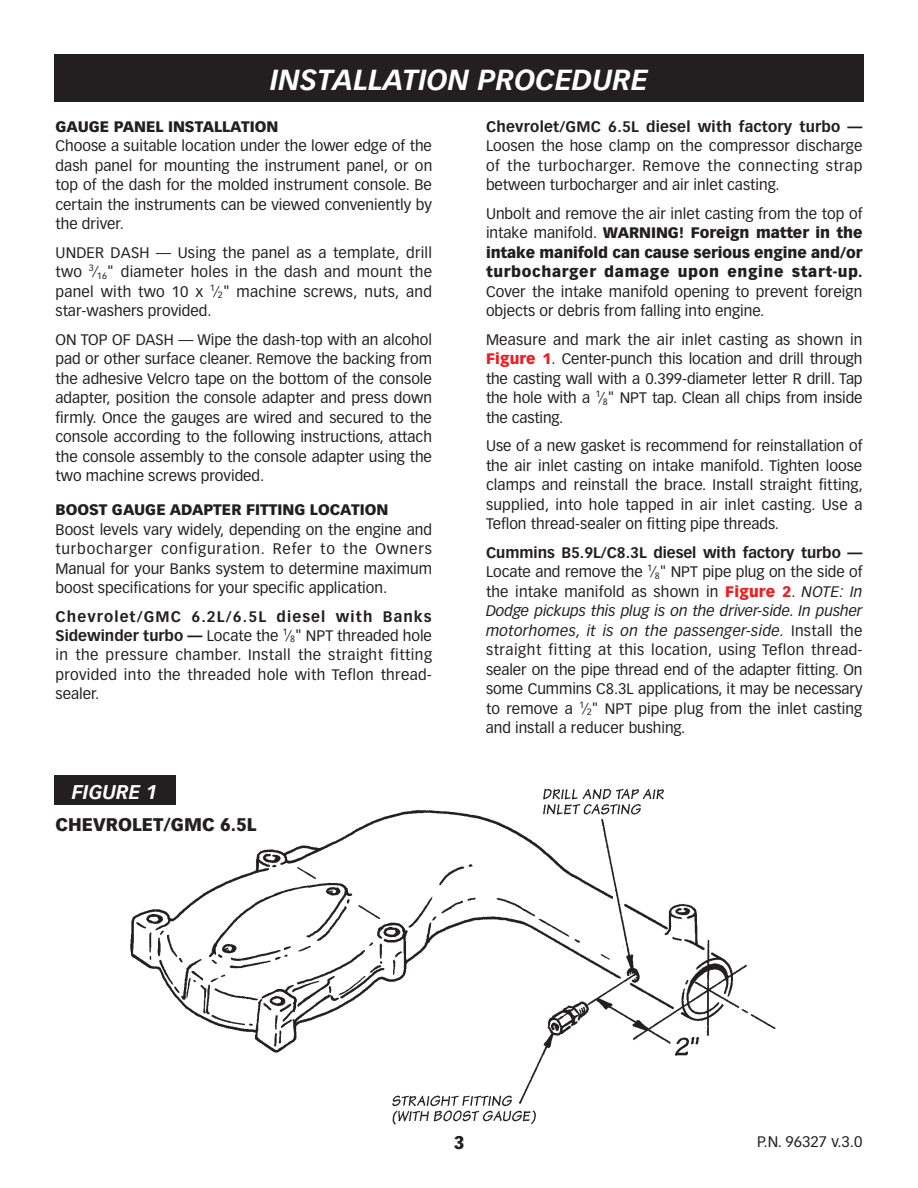
<style>
.page{position:relative;width:918px;height:1188px;background:#fff}
.page>*{position:absolute;margin:0;border:0;box-sizing:border-box;transform-origin:0 0}
.t1{font:italic 700 28.5px "Vectora LT Std";color:#fff}
.t2{font:italic 700 19.5px "Vectora LT Std";color:#fff}
.t3{font:900 18px "Vectora LT Std";color:#231f20}
.t4{font:15px/19.5px "Vectora LT Std";color:#231f20;text-align:justify}
.t5{font:900 15px/19.5px "Vectora LT Std";color:#231f20;text-align:justify}
.s1{font-weight:700}
.s2{font-weight:900}
.s3{font-weight:900;color:#ee1f23}
.s4{font-style:italic}
</style>
<div class="page">
<img style="left:130px;top:788px;width:646px;height:337px">
<div style="left:54px;top:775px;width:122px;height:30px;background:#231f20"></div>
<div style="left:54px;top:54px;width:810px;height:48px;background:#231f20"></div>
<h1 class="t1" style="left:270px;top:63px;width:379px">INSTALLATION PROCEDURE</h1>
<p class="t5" style="left:56px;top:116px;width:123px">GAUGE PANEL INSTALLATION</p>
<p class="t4" style="left:56px;top:136px;width:378px">Choose a suitable location under the lower edge of the dash panel for mounting the instrument panel, or on top of the dash for the molded instrument console. Be certain the instruments can be viewed conveniently by the driver.</p>
<p class="t4" style="left:56px;top:243px;width:11px">UNDER</p>
<p class="t4" style="left:111px;top:243px;width:10px">DAS</p>
<p class="t4" style="left:55px;top:243px;width:378px;text-indent:84px">H — Using the panel as a template, drill two <sup>3</sup>⁄<sub>16</sub>" diameter holes in the dash and mount the panel with two 10 x <sup>1</sup>⁄<sub>2</sub>" machine screws, nuts, and star-washers provided.</p>
<p class="t4" style="left:56px;top:330px;width:91px">ON TOP OF DAS</p>
<p class="t4" style="left:56px;top:330px;width:378px;text-indent:108px">H — Wipe the dash-top with an alcohol pad or other surface cleaner. Remove the backing from the adhesive Velcro tape on the bottom of the console adapter, position the console adapter and press down firmly. Once the gauges are wired and secured to the console according to the following instructions, attach the console assembly to the console adapter using the two machine screws provided.</p>
<p class="t5" style="left:56px;top:500px;width:12px">BOOST</p>
<p class="t5" style="left:112px;top:500px;width:71px">GAUGE ADA</p>
<p class="t5" style="left:204px;top:500px;width:52px">PTER FITTIN</p>
<p class="t5" style="left:294px;top:500px;width:27px">G LOCATION</p>
<p class="t4" style="left:56px;top:520px;width:378px">Boost levels vary widely, depending on the engine and turbocharger configuration. Refer to the Owners Manual for your Banks system to determine maximum boost specifications for your specific application.</p>
<p class="t4" style="left:56px;top:607px;width:378px"><span class="s1">Chevrolet/GMC 6.2L/6.5L diesel with Banks Sidewinder turbo</span> <span class="s2">—</span> Locate the <sup>1</sup>⁄<sub>8</sub>" NPT threaded hole in the pressure chamber. Install the straight fitting provided into the threaded hole with Teflon thread&shy;sealer.</p>
<h2 class="t2" style="left:72px;top:781px;width:87px">FIGURE 1</h2>
<p class="t3" style="left:56px;top:813px;width:63px">CH EVROL</p>
<p class="t3" style="left:142px;top:813px;width:115px">ET/GMC 6.5L</p>
<p class="t4" style="left:486px;top:117px;width:378px"><span class="s1">Chevrolet/GMC 6.5L diesel with factory turbo</span> <span class="s2">— </span>Loosen the hose clamp on the compressor discharge of the turbocharger. Remove the connecting strap between turbocharger and air inlet casting.</p>
<p class="t4" style="left:486px;top:204px;width:378px">Unbolt and remove the air inlet casting from the top of intake manifold. <span class="s2">WARNIN</span></p>
<p class="t5" style="left:486px;top:223px;width:378px;text-indent:182px">G! Foreign matter in the intake manifold can cause serious engine and/or turbocharger damage upon engine start-up.</p>
<p class="t4" style="left:486px;top:282px;width:378px">Cover the intake manifold opening to prevent foreign objects or debris from falling into engine.</p>
<p class="t4" style="left:486px;top:330px;width:378px">Measure and mark the air inlet casting as shown in <span class="s3">Figure 1</span>. Center-punch this location and drill through the casting wall with a 0.399-diameter letter R drill. Tap the hole with a <sup>1</sup>⁄<sub>8</sub>" NPT tap. Clean all chips from inside the casting.</p>
<p class="t4" style="left:486px;top:436px;width:378px">Use of a new gasket is recommend for reinstallation of the air inlet casting on intake manifold. Tighten loose clamps and reinstall the brace. Install straight fitting, supplied, into hole tapped in air inlet casting. Use a Teflon thread-sealer on fitting pipe threads.</p>
<p class="t4" style="left:486px;top:543px;width:378px"><span class="s1">Cummins B5.9L/C8.3L diesel with factory turbo</span> <span class="s2">— </span>Locate and remove the <sup>1</sup>⁄<sub>8</sub>" NPT pipe plug on the side of the intake manifold as shown in <span class="s3">Figure 2</span>. <span class="s4">NOTE: In Dodge pickups this plug is on the driver-side. In pusher motorhomes, it is on the passenger-side.</span> Install the straight fitting at this location, using Teflon thread&shy;sealer on the pipe thread end of the adapter fitting. On some Cummins C8.3L applications, it may be necessary to remove a <sup>1</sup>⁄<sub>2</sub>" NPT pipe plug from the inlet casting and install a reducer bushing.</p>
<p class="t3" style="left:454px;top:1132px;width:12px">3</p>
<p class="t4" style="left:757px;top:1132px;width:107px">P.N. 96327 v.3.0</p>
</div>
